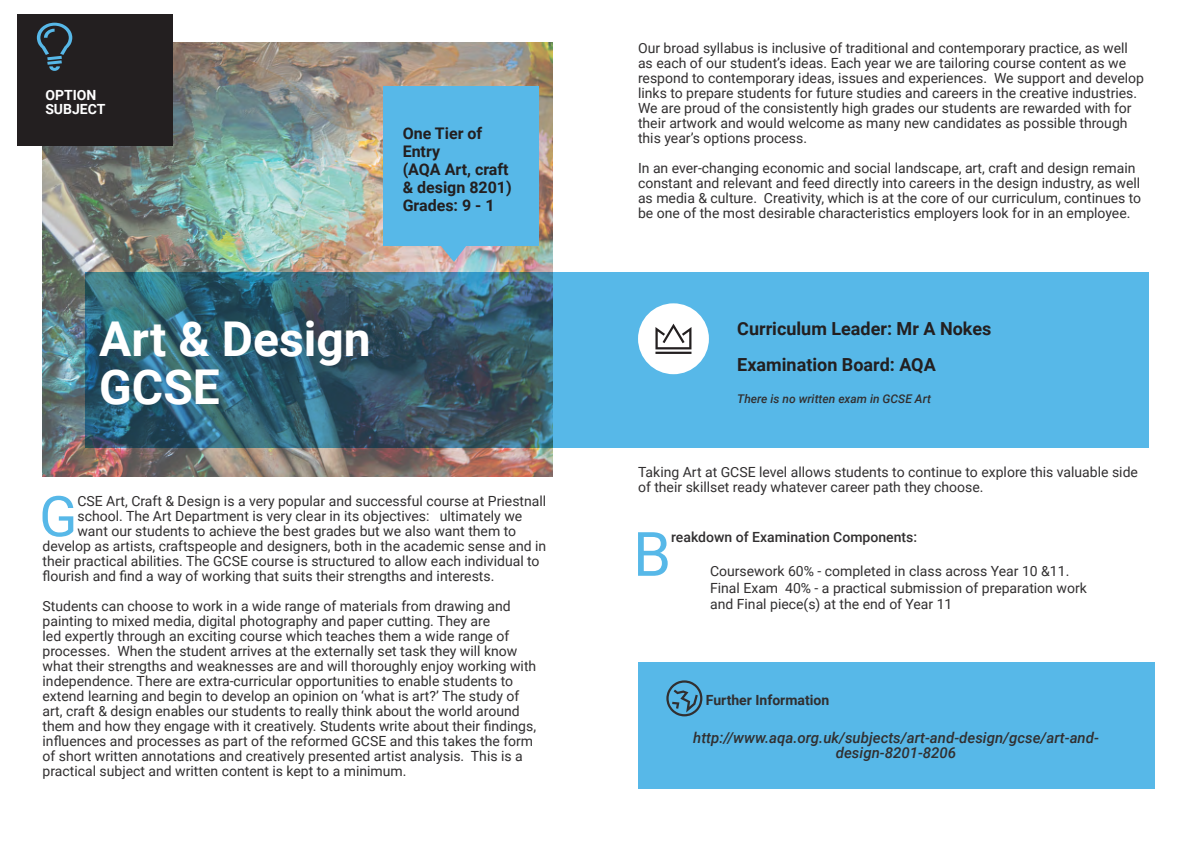
<style>
.page{position:relative;width:1191px;height:842px;background:#fff}
.page>*{position:absolute;margin:0;border:0;box-sizing:border-box;transform-origin:0 0}
.Body_First{font:61.3px "Roboto";color:#57b8e8}
.t1{font:56.2px "Roboto";color:#57b8e8}
.Subtitile{font:700 48px "Roboto";color:#fff}
.Subtitle_4{font:700 18px "Roboto";color:#231f20}
.Subtitle_4-2{font:700 16px/18px "Roboto";color:#231f20}
.Body{font:italic 500 15px/15px "Roboto";color:#312f30;text-align:center}
.Body_First-2{font:14px/15px "Roboto";color:#312f30}
.Body_First-3{font:500 14px "Roboto";color:#312f30}
.Services_T{font:700 14px "Roboto";color:#312f30}
.Services_T-2{font:700 14px "Roboto";color:#fff}
.Body3{font:italic 500 12px "Roboto";color:#312f30}
</style>
<div class="page">
<img style="left:43px;top:43px;width:510px;height:434px">
<svg style="left:85px;top:272px;width:624px;height:175px;background:#3b718a"></svg>
<div style="left:638px;top:303px;width:71px;height:71px;background:#fff;border-radius:50%"></div>
<svg style="left:439px;top:246px;width:29px;height:16px"></svg>
<div style="left:383px;top:87px;width:156px;height:159px;background:#57b8e8"></div>
<div style="left:17px;top:14px;width:156px;height:57px;background:#231f20"></div>
<div style="left:17px;top:43px;width:156px;height:103px;background:#231f20"></div>
<div style="left:709px;top:272px;width:439px;height:175px;background:#57b8e8"></div>
<svg style="left:655px;top:324px;width:36px;height:30px"></svg>
<div style="left:638px;top:662px;width:516px;height:126px;background:#57b8e8"></div>
<svg style="left:666px;top:680px;width:36px;height:36px"></svg>
<svg style="left:37px;top:23px;width:35px;height:48px"></svg>
<p class="Services_T-2" style="left:45px;top:85px;width:52px">OPTION</p>
<p class="Services_T-2" style="left:45px;top:99px;width:62px">SUBJECT</p>
<p class="Subtitle_4-2" style="left:403px;top:123px;width:81px">One Tier of<br>Entry</p>
<p class="Subtitle_4-2" style="left:403px;top:159px;width:111px">(AQA Art, craft &amp; design 8201)<br>Grades: 9 - 1</p>
<p class="Subtitile" style="left:99px;top:306px;width:273px">Art &amp; Design</p>
<p class="Subtitile" style="left:99px;top:354px;width:122px">GCSE</p>
<p class="t1" style="left:39px;top:477px;width:40px">G</p>
<p class="Body_First-2" style="left:77px;top:493px;width:470px">CSE Art, Craft &amp; Design is a very popular and successful course at Priestnall</p>
<p class="Body_First-2" style="left:77px;top:508px;width:446px">school. The Art Department is very clear in its objectives: ultimately we</p>
<p class="Body_First-2" style="left:77px;top:523px;width:440px">want our students to achieve the best grades but we also want them to</p>
<p class="Body_First-2" style="left:43px;top:538px;width:505px">develop as artists, craftspeople and designers, both in the academic sense and in</p>
<p class="Body_First-2" style="left:43px;top:553px;width:498px">their practical abilities. The GCSE course is structured to allow each individual to</p>
<p class="Body_First-2" style="left:43px;top:568px;width:453px">flourish and find a way of working that suits their strengths and interests.</p>
<p class="Body_First-2" style="left:43px;top:598px;width:495px">Students can choose to work in a wide range of materials from drawing and painting to mixed media, digital photography and paper cutting. They are<br>led expertly through an exciting course which teaches them a wide range of processes. When the student arrives at the externally set task they will know what their strengths and weaknesses are and will thoroughly enjoy working with independence. There are extra-curricular opportunities to enable students to extend learning and begin to develop an opinion on ‘what is art?’ The study of art, craft &amp; design enables our students to really think about the world around them and how they engage with it creatively. Students write about their findings, influences and processes as part of the reformed GCSE and this takes the form of short written annotations and creatively presented artist analysis. This is a practical subject and written content is kept to a minimum.</p>
<p class="Body_First-2" style="left:638px;top:40px;width:507px">Our broad syllabus is inclusive of traditional and contemporary practice, as well as each of our student’s ideas. Each year we are tailoring course content as we respond to contemporary ideas, issues and experiences. We support and develop links to prepare students for future studies and careers in the creative industries.<br>We are proud of the consistently high grades our students are rewarded with for their artwork and would welcome as many new candidates as possible through this year’s options process.</p>
<p class="Body_First-2" style="left:638px;top:160px;width:505px">In an ever-changing economic and social landscape, art, craft and design remain constant and relevant and feed directly into careers in the design industry, as well as media &amp; culture. Creativity, which is at the core of our curriculum, continues to be one of the most desirable characteristics employers look for in an employee.</p>
<p class="Subtitle_4" style="left:737px;top:316px;width:255px">Curriculum Leader: Mr A Nokes</p>
<p class="Subtitle_4" style="left:737px;top:352px;width:200px">Examination Board: AQA</p>
<p class="Body3" style="left:737px;top:390px;width:195px">There is no written exam in GCSE Art</p>
<p class="Body_First-2" style="left:638px;top:464px;width:501px">Taking Art at GCSE level allows students to continue to explore this valuable side of their skillset ready whatever career path they choose.</p>
<p class="Body_First" style="left:633px;top:511px;width:40px">B</p>
<p class="Body_First-3" style="left:671px;top:527px;width:247px">reakdown of Examination Components:</p>
<p class="Body_First-2" style="left:710px;top:563px;width:361px">Coursework 60% - completed in class across Year 10 &amp;11.</p>
<p class="Body_First-2" style="left:710px;top:580px;width:378px">Final Exam 40% - a practical submission of preparation work</p>
<p class="Body_First-2" style="left:710px;top:596px;width:244px">and Final piece(s) at the end of Year 11</p>
<p class="Services_T" style="left:706px;top:690px;width:125px">Further Information</p>
<p class="Body" style="left:693px;top:730px;width:407px">http://www.aqa.org.uk/subjects/art-and-design/gcse/art-and&shy;design-8201-8206</p>
</div>
